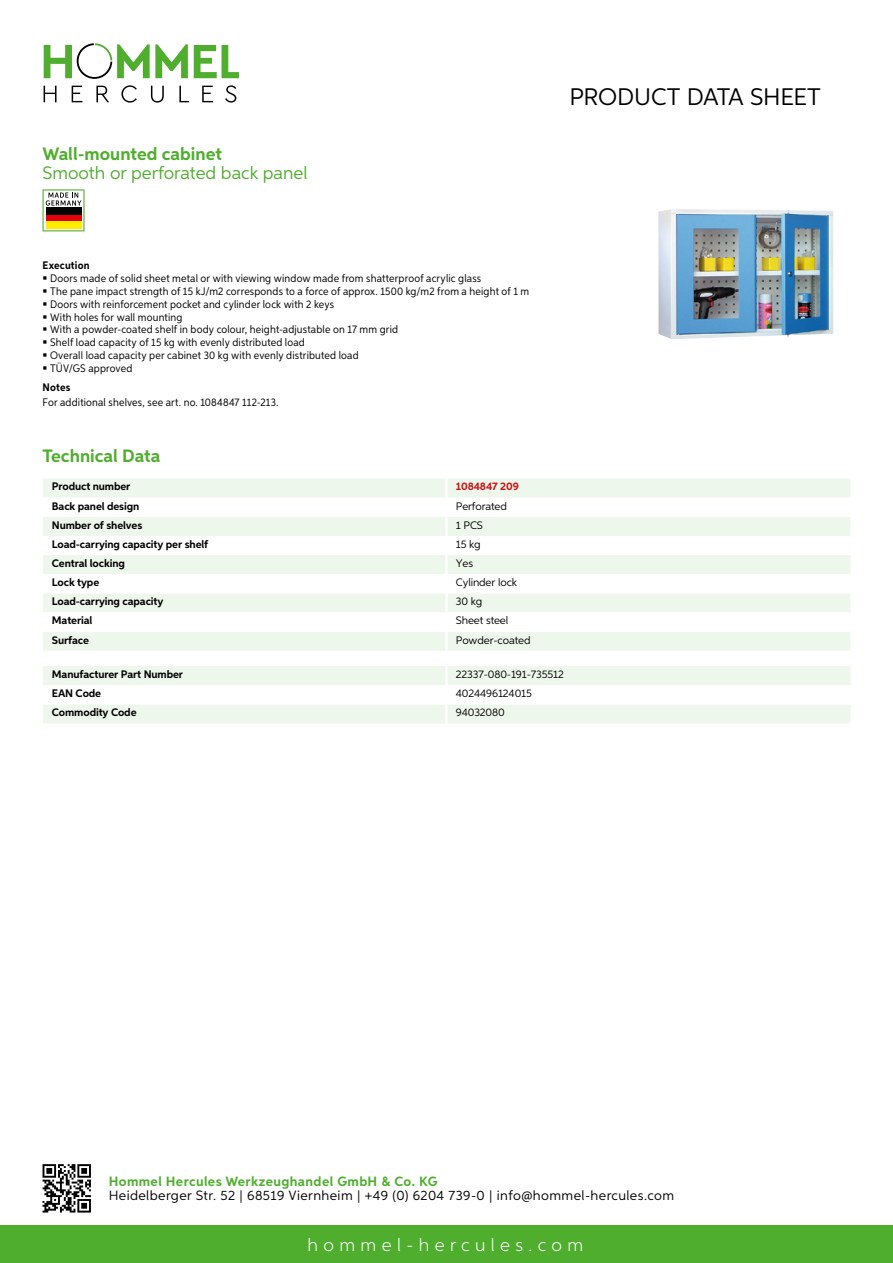
<style>
.page{position:relative;width:893px;height:1263px;background:#fff}
.page>*{position:absolute;margin:0;border:0;box-sizing:border-box;transform-origin:0 0}
.t1{font:24px "Aspira";letter-spacing:-.01em;color:#000}
.t2{font:700 18px "Aspira";color:#50ae2f}
.t3{font:18px "Aspira";color:#50ae2f}
.t4{font:300 18px "Aspira";letter-spacing:.3em;color:#fff}
.t5{font:13.5px "Aspira";letter-spacing:.03em;color:#000}
.t6{font:700 13.5px "Aspira";letter-spacing:.03em;color:#50ae2f}
.t7{font:10.95px/12.8px "Aspira Nar";letter-spacing:.015em;color:#000}
.t8{font:700 10.95px "Aspira";letter-spacing:-.01em;color:#000}
.t9{font:10.95px "Aspira";letter-spacing:-.01em;color:#000}
.t10{font:700 10.95px "Aspira Nar";letter-spacing:.015em;color:#000}
.t11{font:700 10.95px "Aspira";letter-spacing:-.01em;color:#cd1013}
</style>
<div class="page">
<div style="left:0;top:1226px;width:893px;height:37px;background:#50ae2f"></div>
<svg style="left:43px;top:1164px;width:48px;height:48px"></svg>
<svg style="left:194px;top:45px;width:45px;height:33px"></svg>
<svg style="left:44px;top:43px;width:144px;height:36px"></svg>
<svg style="left:44px;top:86px;width:13px;height:16px"></svg>
<svg style="left:72px;top:86px;width:10px;height:16px"></svg>
<svg style="left:96px;top:86px;width:13px;height:16px"></svg>
<svg style="left:121px;top:85px;width:16px;height:18px"></svg>
<svg style="left:151px;top:86px;width:13px;height:17px"></svg>
<svg style="left:179px;top:86px;width:10px;height:16px"></svg>
<svg style="left:202px;top:86px;width:11px;height:16px"></svg>
<svg style="left:225px;top:85px;width:11px;height:18px"></svg>
<div style="left:43px;top:479px;width:807px;height:172px;background:#eef7eb"></div>
<svg style="left:43px;top:498px;width:807px;height:134px"></svg>
<hr style="left:445px;top:478px;width:3px;height:20px;background:#fff">
<hr style="left:445px;top:498px;width:3px;height:19px;background:#fff">
<hr style="left:445px;top:517px;width:3px;height:19px;background:#fff">
<hr style="left:445px;top:536px;width:3px;height:19px;background:#fff">
<hr style="left:445px;top:555px;width:3px;height:19px;background:#fff">
<hr style="left:445px;top:574px;width:3px;height:19px;background:#fff">
<hr style="left:445px;top:593px;width:3px;height:19px;background:#fff">
<hr style="left:445px;top:612px;width:3px;height:20px;background:#fff">
<hr style="left:445px;top:632px;width:3px;height:19px;background:#fff">
<svg style="left:43px;top:666px;width:807px;height:57px"></svg>
<hr style="left:445px;top:704px;width:3px;height:19px;background:#fff">
<svg style="left:43px;top:189px;width:42px;height:42px"></svg>
<div style="left:46px;top:214px;width:35px;height:7px;background:#e3000b"></div>
<div style="left:46px;top:208px;width:35px;height:7px;background:#000"></div>
<div style="left:46px;top:221px;width:35px;height:7px;background:#ffed00"></div>
<img style="left:658px;top:209px;width:176px;height:130px">
<h2 class="t2" style="left:43px;top:142px;width:181px">Wall-mounted cabinet</h2>
<h2 class="t3" style="left:43px;top:162px;width:266px">Smooth or perforated back panel</h2>
<h1 class="t1" style="left:569px;top:82px;width:253px">Product data sh eet</h1>
<p class="t10" style="left:43px;top:259px;width:49px">Execution</p>
<p class="t7" style="left:50px;top:272px;width:481px">Doors made of solid sheet metal or with viewing window made from shatterproof acrylic glass<br>The pane impact strength of 15 kJ/m2 corresponds to a force of approx. 1500 kg/m2 from a height of 1 m Doors with reinforcement pocket and cylinder lock with 2 keys<br>With holes for wall mounting<br>With a powder-coated shelf in body colour, height-adjustable on 17 mm grid<br>Shelf load capacity of 15 kg with evenly distributed load<br>Overall load capacity per cabinet 30 kg with evenly distributed load<br>TÜV/GS approved</p>
<p class="t10" style="left:43px;top:380px;width:29px">Notes</p>
<p class="t7" style="left:43px;top:396px;width:238px">For additional shelves, see art. no. 1084847 112-213.</p>
<h2 class="t2" style="left:43px;top:444px;width:120px">Technical Data</h2>
<p class="t8" style="left:52px;top:480px;width:80px">Product number</p>
<p class="t11" style="left:456px;top:480px;width:64px">1084847 209</p>
<p class="t8" style="left:52px;top:499px;width:89px">Back panel design</p>
<p class="t9" style="left:456px;top:499px;width:53px">Perforated</p>
<p class="t8" style="left:52px;top:518px;width:92px">Number of shelves</p>
<p class="t9" style="left:456px;top:518px;width:29px">1 PCS</p>
<p class="t8" style="left:52px;top:537px;width:158px">Load-carrying capacity per shelf</p>
<p class="t9" style="left:456px;top:537px;width:26px">15 kg</p>
<p class="t8" style="left:52px;top:556px;width:75px">Central locking</p>
<p class="t9" style="left:456px;top:557px;width:19px">Yes</p>
<p class="t8" style="left:52px;top:576px;width:49px">Lock type</p>
<p class="t9" style="left:456px;top:576px;width:63px">Cylinder lock</p>
<p class="t8" style="left:52px;top:595px;width:113px">Load-carrying capacity</p>
<p class="t9" style="left:456px;top:595px;width:28px">30 kg</p>
<p class="t8" style="left:52px;top:614px;width:42px">Material</p>
<p class="t9" style="left:456px;top:614px;width:54px">Sheet steel</p>
<p class="t8" style="left:52px;top:633px;width:39px">Surface</p>
<p class="t9" style="left:456px;top:633px;width:76px">Powder-coated</p>
<p class="t8" style="left:52px;top:668px;width:133px">Manufacturer Part Number</p>
<p class="t9" style="left:456px;top:668px;width:110px">22337-080-191-735512</p>
<p class="t8" style="left:52px;top:687px;width:51px">EAN Code</p>
<p class="t9" style="left:456px;top:687px;width:78px">4024496124015</p>
<p class="t8" style="left:52px;top:706px;width:86px">Commodity Code</p>
<p class="t9" style="left:456px;top:706px;width:51px">94032080</p>
<p class="t6" style="left:109px;top:1172px;width:330px">Hommel Hercules Werkzeughandel GmbH &amp; Co. KG</p>
<p class="t5" style="left:109px;top:1187px;width:567px">Heidelberger Str. 52 | 68519 Viernheim | +49 (0) 6204 739-0 | info@hommel-hercules.com</p>
<h2 class="t4" style="left:307px;top:1234px;width:277px">hommel-hercules.com</h2>
</div>
